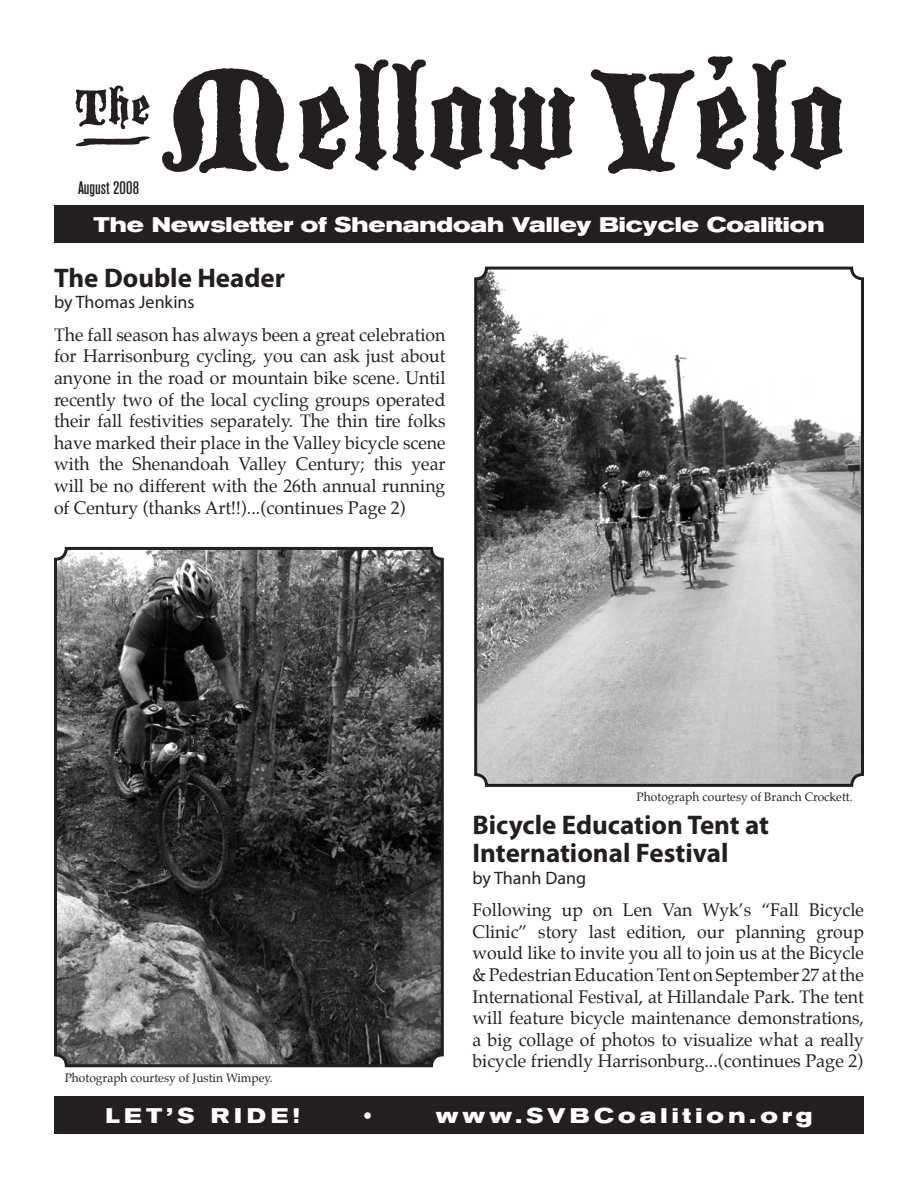
<style>
.page{position:relative;width:918px;height:1188px;background:#fff}
.page>*{position:absolute;margin:0;border:0;box-sizing:border-box;transform-origin:0 0}
.t1{font:700 27px "Myriad Pro";color:#231f20}
.t2{font:700 expanded 21px "Akzidenz Grotesk BE";color:#fff}
.t3{font:700 expanded 21px "Akzidenz Grotesk BE";letter-spacing:.2em;color:#fff}
.t4{font:18px/21.6px "Palatino";color:#231f20;text-align:justify}
.t5{font:18px "Myriad Pro";color:#231f20}
.t6{font:500 condensed 18px "Akzidenz Grotesk BE";color:#231f20}
.t7{font:12px "Palatino";color:#231f20}
</style>
<div class="page">
<svg style="left:75px;top:86px;width:75px;height:43px"></svg>
<svg style="left:162px;top:68px;width:127px;height:105px"></svg>
<svg style="left:299px;top:87px;width:50px;height:83px"></svg>
<svg style="left:355px;top:59px;width:127px;height:112px"></svg>
<svg style="left:490px;top:87px;width:85px;height:83px"></svg>
<svg style="left:591px;top:56px;width:252px;height:118px"></svg>
<svg style="left:76px;top:136px;width:74px;height:10px"></svg>
<div style="left:54px;top:205px;width:810px;height:38px;background:#231f20"></div>
<div style="left:54px;top:1097px;width:810px;height:37px;background:#231f20"></div>
<img style="left:56px;top:548px;width:386px;height:518px;border-radius:11px">
<div style="left:54px;top:547px;width:390px;height:520px;border:3px solid #231f20;border-radius:11px"></div>
<img style="left:476px;top:268px;width:386px;height:517px;border-radius:11px">
<div style="left:474px;top:267px;width:390px;height:520px;border:3px solid #231f20;border-radius:11px"></div>
<p class="t6" style="left:78px;top:178px;width:63px">August 2008</p>
<p class="t2" style="left:94px;top:213px;width:732px">The Newsletter of Shenandoah Valley Bicycle Coalition</p>
<p class="t1" style="left:54px;top:260px;width:233px">The Double Header</p>
<p class="t5" style="left:54px;top:291px;width:142px">by Thomas Jenkins</p>
<p class="t4" style="left:54px;top:325px;width:393px">The fall season has always been a great celebration for Harrisonburg cycling, you can ask just about anyone in the road or mountain bike scene. Until recently two of the local cycling groups operated their fall festivities separately. The thin tire folks have marked their place in the Valley bicycle scene with the Shenandoah Valley Century; this year will be no different with the 26th annual running of Century (thanks Art!!)...(continues Page 2)</p>
<p class="t7" style="left:65px;top:1070px;width:210px">Photograph courtesy of Justin Wimpey.</p>
<p class="t7" style="left:637px;top:789px;width:218px">Photograph courtesy of Branch Crockett.</p>
<p class="t1" style="left:472px;top:807px;width:298px">Bicycle Education Tent at</p>
<p class="t1" style="left:472px;top:836px;width:258px">International Festival</p>
<p class="t5" style="left:472px;top:867px;width:115px">by Thanh Dang</p>
<p class="t4" style="left:472px;top:901px;width:393px">Following up on Len Van Wyk’s “Fall Bicycle Clinic” story last edition, our planning group would like to invite you all to join us at the Bicycle &amp; Pedestrian Education Tent on September 27 at the International Festival, at Hillandale Park. The tent will feature bicycle maintenance demonstrations, a big collage of photos to visualize what a really bicycle friendly Harrisonburg...(continues Page 2)</p>
<p class="t2" style="left:105px;top:1104px;width:196px">LET’S RIDE!</p>
<p class="t2" style="left:364px;top:1104px;width:8px">•</p>
<p class="t3" style="left:436px;top:1104px;width:378px">www.SVBCoalition.org</p>
</div>
